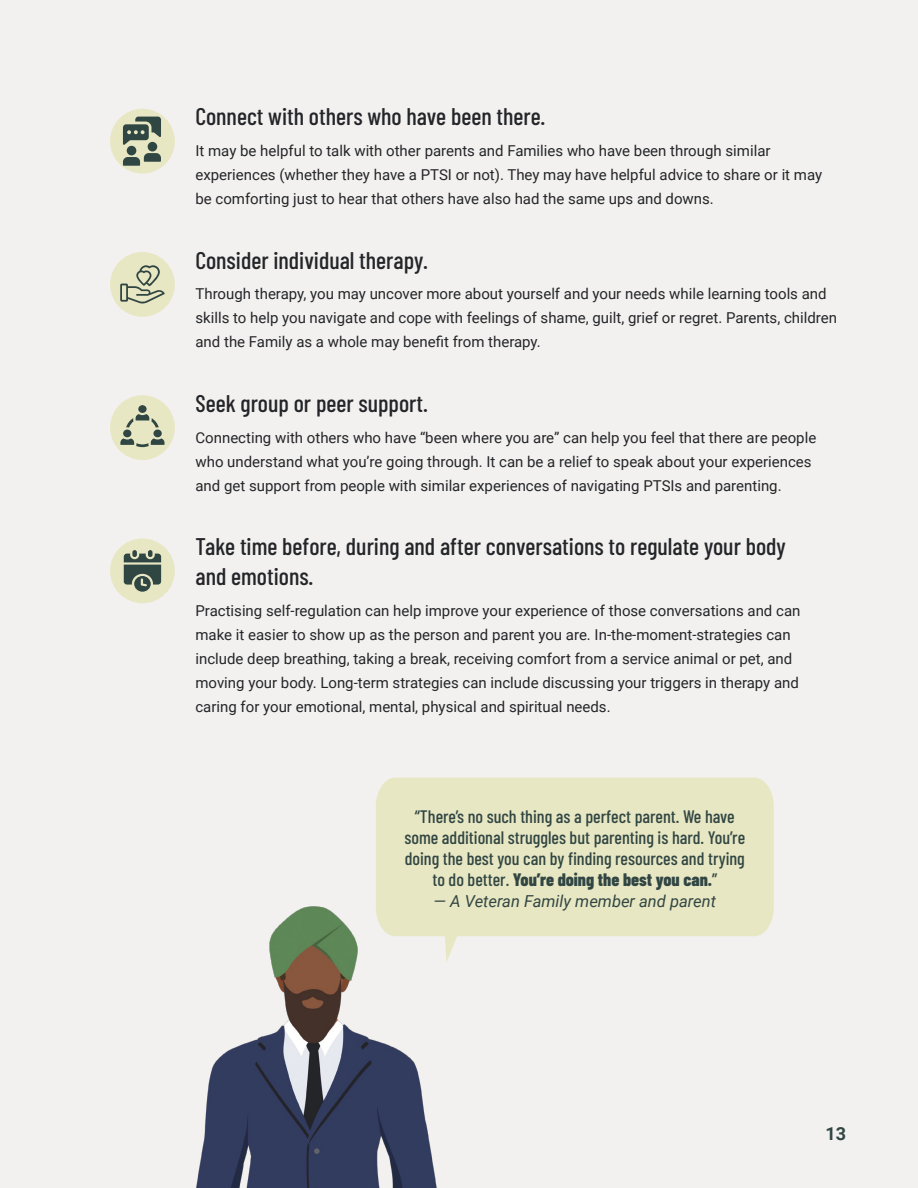
<style>
.page{position:relative;width:918px;height:1188px;background:#f2f1ef}
.page>*{position:absolute;margin:0;border:0;box-sizing:border-box;transform-origin:0 0}
.t1{font:500 24px/30px "Barlow Condensed";color:#242529}
.t2{font:500 18px/21px "Barlow Condensed";color:#314643;text-align:center}
.t3{font:700 18px "Roboto";color:#304643}
.t4{font:italic 16.5px "Roboto";color:#314643}
.body_text{font:15px/24px "Roboto";color:#242529}
.s1{font-weight:800}
</style>
<div class="page">
<div style="left:110px;top:109px;width:65px;height:65px;background:#e8e7c3;border-radius:50%"></div>
<div style="left:127px;top:146px;width:9px;height:9px;background:#304643;border-radius:50%"></div>
<svg style="left:123px;top:153px;width:38px;height:13px"></svg>
<div style="left:148px;top:142px;width:9px;height:9px;background:#304643;border-radius:50%"></div>
<svg style="left:123px;top:117px;width:38px;height:28px"></svg>
<div style="left:110px;top:252px;width:65px;height:65px;background:#e8e7c3;border-radius:50%"></div>
<svg style="left:120px;top:265px;width:45px;height:39px"></svg>
<div style="left:110px;top:395px;width:65px;height:65px;background:#e8e7c3;border-radius:50%"></div>
<div style="left:138px;top:405px;width:9px;height:8px;background:#304643;border-radius:50%"></div>
<svg style="left:126px;top:414px;width:33px;height:14px"></svg>
<div style="left:123px;top:430px;width:8px;height:7px;background:#304643;border-radius:50%"></div>
<svg style="left:120px;top:438px;width:45px;height:9px"></svg>
<div style="left:153px;top:430px;width:9px;height:7px;background:#304643;border-radius:50%"></div>
<div style="left:110px;top:539px;width:65px;height:64px;background:#e8e7c3;border-radius:50%"></div>
<svg style="left:124px;top:550px;width:37px;height:42px"></svg>
<img style="left:196px;top:906px;width:241px;height:282px">
<svg style="left:376px;top:778px;width:398px;height:184px;background:#e9e8c9"></svg>
<h4 class="t1" style="left:195px;top:100px;width:351px">Connect with others who have been there.</h4>
<p class="body_text" style="left:195px;top:138px;width:628px">It may be helpful to talk with other parents and Families who have been through similar experiences (whether they have a PTSI or not). They may have helpful advice to share or it may be comforting just to hear that others have also had the same ups and downs.</p>
<h4 class="t1" style="left:195px;top:243px;width:234px">Consider individual therapy.</h4>
<p class="body_text" style="left:195px;top:281px;width:643px">Through therapy, you may uncover more about yourself and your needs while learning tools and skills to help you navigate and cope with feelings of shame, guilt, grief or regret. Parents, children and the Family as a whole may benefit from therapy.</p>
<h4 class="t1" style="left:195px;top:386px;width:234px">Seek group or peer support.</h4>
<p class="body_text" style="left:195px;top:425px;width:622px">Connecting with others who have “been where you are” can help you feel that there are people who understand what you’re going through. It can be a relief to speak about your experiences and get support from people with similar experiences of navigating PTSIs and parenting.</p>
<h4 class="t1" style="left:195px;top:530px;width:592px">Take time before, during and after conversations to regulate your body and emotions.</h4>
<p class="body_text" style="left:195px;top:598px;width:606px">Practising self-regulation can help improve your experience of those conversations and can make it easier to show up as the person and parent you are. In-the-moment-strategies can include deep breathing, taking a break, receiving comfort from a service animal or pet, and moving your body. Long-term strategies can include discussing your triggers in therapy and caring for your emotional, mental, physical and spiritual needs.</p>
<p class="t2" style="left:404px;top:804px;width:342px">“There’s no such thing as a perfect parent. We have some additional struggles but parenting is hard. You’re doing the best you can by finding resources and trying to do better. <span class="s1">You’re doing the best you can.</span>”</p>
<p class="t4" style="left:434px;top:889px;width:284px">— A Veteran Family member and parent</p>
<h2 class="t3" style="left:826px;top:1121px;width:22px">13</h2>
</div>
